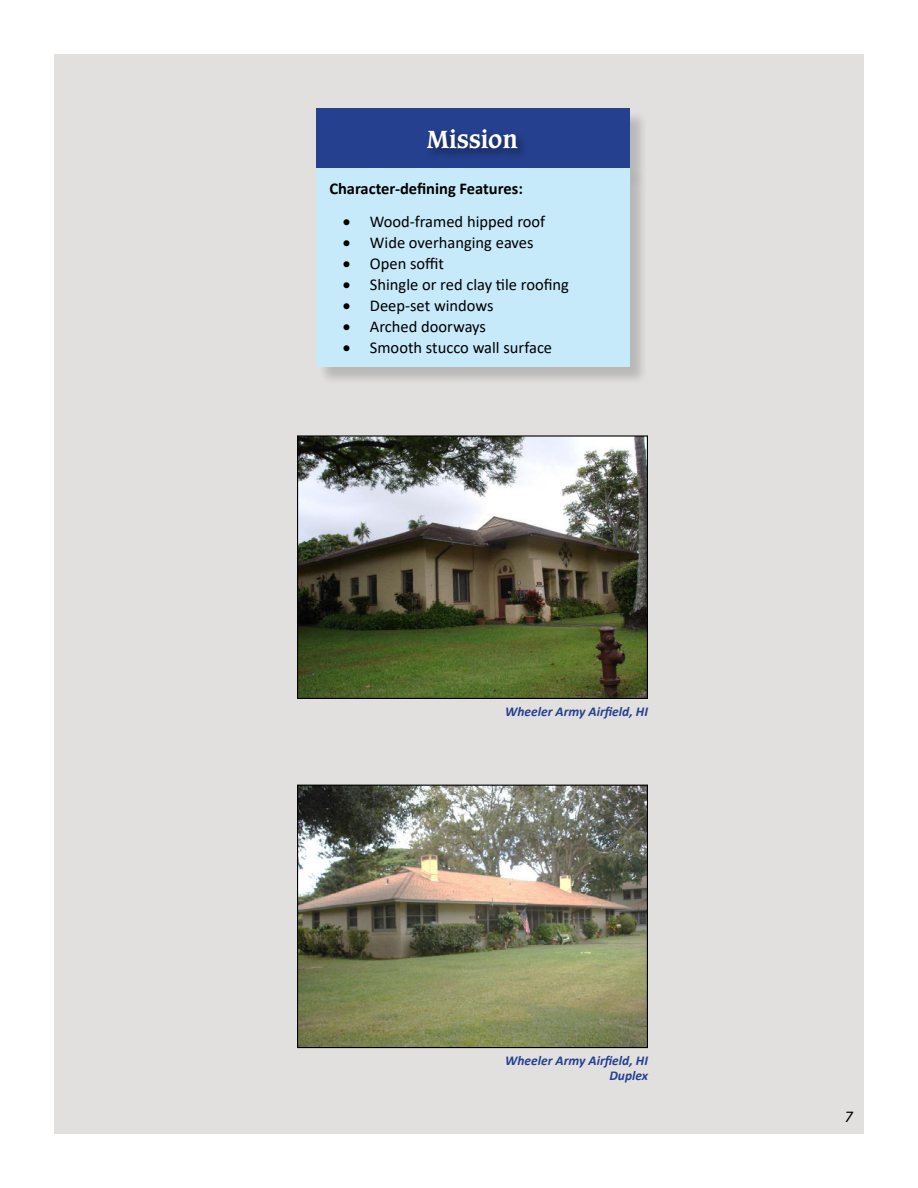
<style>
.page{position:relative;width:918px;height:1188px;background:#fff}
.page>*{position:absolute;margin:0;border:0;box-sizing:border-box;transform-origin:0 0}
.White_Heading{font:700 24px "Caxton";color:#fff}
.t1{font:16.5px "Calibri";color:#000}
.t2{font:700 16.5px "Calibri";color:#000}
.t3{font:italic 16.5px "Calibri";color:#000}
.t4{font:italic 700 13.5px "Calibri";color:#25408f}
</style>
<div class="page">
<div style="left:54px;top:54px;width:810px;height:1080px;background:#e2e0df"></div>
<img style="left:299px;top:437px;width:347px;height:260px">
<div style="left:297px;top:435px;width:351px;height:264px;border:1px solid #000"></div>
<img style="left:299px;top:787px;width:347px;height:259px">
<div style="left:297px;top:785px;width:351px;height:263px;border:1px solid #000"></div>
<div style="left:318px;top:110px;width:330px;height:77px;background:#000;opacity:.18"></div>
<div style="left:316px;top:108px;width:313px;height:60px;background:#25408f"></div>
<div style="left:425px;top:127px;width:104px;height:33px;background:#000;opacity:.47"></div>
<div style="left:318px;top:171px;width:330px;height:214px;background:#000;opacity:.18"></div>
<div style="left:316px;top:168px;width:313px;height:199px;background:#c7eafb"></div>
<p class="White_Heading" style="left:427px;top:125px;width:93px">Mission</p>
<p class="t2" style="left:329px;top:177px;width:195px">Character-defining Features:</p>
<p class="t1" style="left:343px;top:210px;width:204px">• Wood-framed hipped roof</p>
<p class="t1" style="left:343px;top:231px;width:192px">• Wide overhanging eaves</p>
<p class="t1" style="left:343px;top:252px;width:103px">• Open soffit</p>
<p class="t1" style="left:343px;top:273px;width:228px">• Shingle or red clay tile roofing</p>
<p class="t1" style="left:343px;top:294px;width:152px">• Deep-set windows</p>
<p class="t1" style="left:343px;top:315px;width:145px">• Arched doorways</p>
<p class="t1" style="left:343px;top:336px;width:211px">• Smooth stucco wall surface</p>
<p class="t4" style="left:505px;top:702px;width:144px">Wheeler Army Airfield, HI</p>
<p class="t4" style="left:505px;top:1051px;width:144px">Wheeler Army Airfield, HI</p>
<p class="t4" style="left:609px;top:1066px;width:40px">Duplex</p>
<p class="t3" style="left:845px;top:1105px;width:10px">7</p>
</div>
